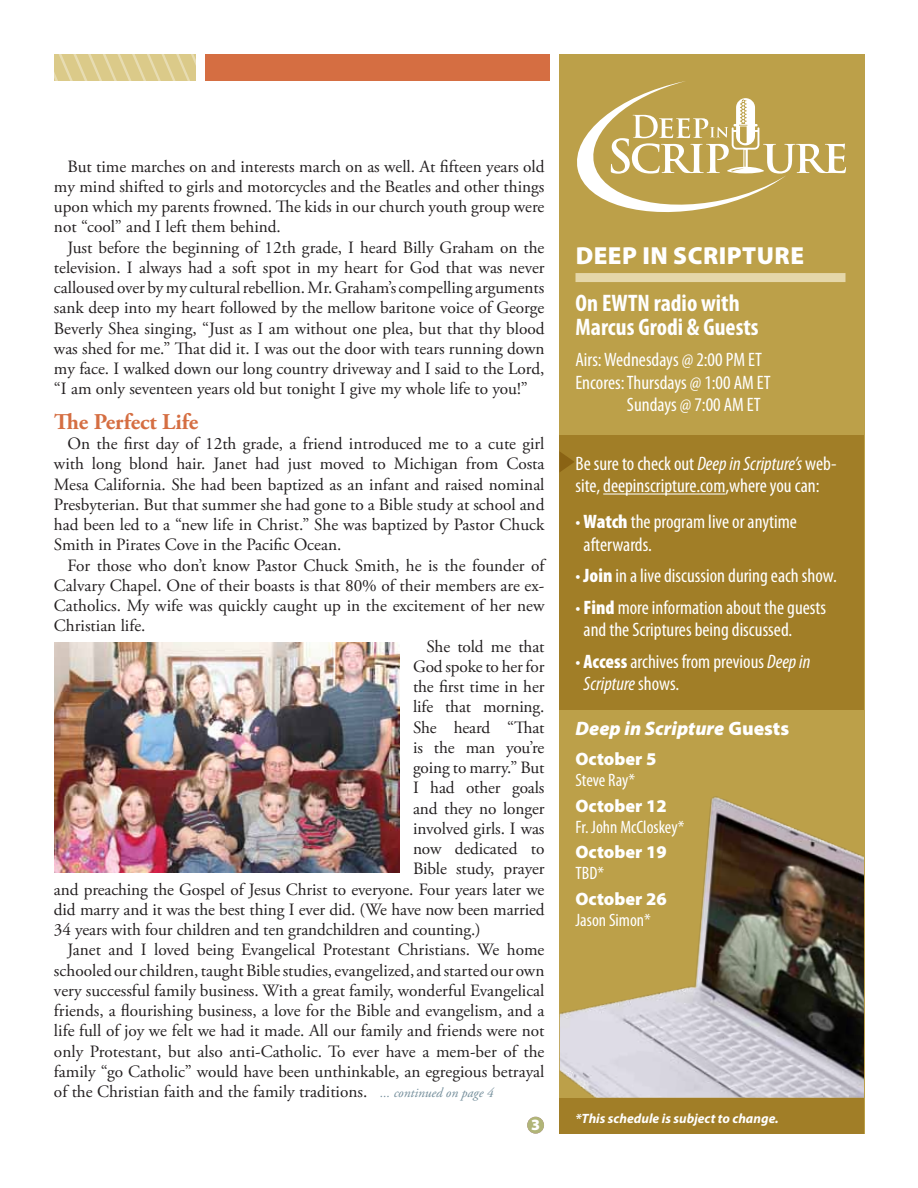
<style>
.page{position:relative;width:918px;height:1188px;background:#fff}
.page>*{position:absolute;margin:0;border:0;box-sizing:border-box;transform-origin:0 0}
.t1{font:900 24.75px "Myriad Pro";letter-spacing:.02em;color:#fff}
.t2{font:700 condensed 24px/24px "Myriad Pro";color:#fff}
.t3{font:700 22.5px "Adobe Garamond Pro";color:#d56e42}
.t4{font:condensed 19.5px/22.5px "Myriad Pro";color:#fff}
.t5{font:italic 900 19.5px "Myriad Pro";color:#fff}
.t6{font:condensed 18px "Myriad Pro";color:#fff}
.t7{font:900 18px "Myriad Pro";color:#fff}
.t8{font:17.25px/20.2px "Adobe Garamond Pro";color:#231f20;text-align:justify}
.t9{font:900 15.75px "Myriad Pro";color:#fff}
.t10{font:italic 700 13.5px "Myriad Pro";color:#fff}
.s1{font-style:italic;font-size:13.5px;color:#748e9b}
.s2{font-style:italic}
.s3{font-weight:900}
.s4{font-style:normal}
</style>
<div class="page">
<div style="left:558px;top:54px;width:307px;height:1080px;background:#bca049"></div>
<div style="left:202px;top:54px;width:352px;height:27px;background:#d56e42"></div>
<svg style="left:54px;top:54px;width:142px;height:27px;background:#ddcd90"></svg>
<div style="left:196px;top:4px;width:9px;height:90px;background:#fff"></div>
<div style="left:557px;top:435px;width:307px;height:274px;background:#a17e27"></div>
<div style="left:557px;top:1098px;width:307px;height:36px;background:#a17e27"></div>
<svg style="left:577px;top:81px;width:269px;height:131px"></svg>
<img style="left:560px;top:796px;width:304px;height:302px">
<div style="left:550px;top:0;width:9px;height:1188px;background:#fff"></div>
<div style="left:527px;top:1117px;width:17px;height:17px;background:#b1b578;border-radius:50%"></div>
<div style="left:576px;top:273px;width:270px;height:9px;background:#e5d7a9"></div>
<hr style="left:603px;top:494px;width:122px;height:1px;background:#fff">
<svg style="left:559px;top:452px;width:15px;height:20px"></svg>
<img style="left:54px;top:642px;width:346px;height:230px">
<p class="t8" style="left:54px;top:157px;width:492px;text-indent:14px">But time marches on and interests march on as well. At fifteen years old my mind shifted to girls and motorcycles and the Beatles and other things upon which my parents frowned. The kids in our church youth group were not “cool” and I left them behind.</p>
<p class="t8" style="left:54px;top:238px;width:492px;text-indent:14px">Just before the beginning of 12th grade, I heard Billy Graham on the television. I always had a soft spot in my heart for God that was never calloused over by my cultural rebellion. Mr. Graham’s compelling arguments sank deep into my heart followed by the mellow baritone voice of George Beverly Shea singing, “Just as I am without one plea, but that thy blood was shed for me.” That did it. I was out the door with tears running down my face. I walked down our long country driveway and I said to the Lord, “I am only seventeen years old but tonight I give my whole life to you!”</p>
<h3 class="t3" style="left:54px;top:409px;width:146px">The Perfect Life</h3>
<p class="t8" style="left:54px;top:434px;width:492px;text-indent:14px">On the first day of 12th grade, a friend introduced me to a cute girl with long blond hair. Janet had just moved to Michigan from Costa Mesa California. She had been baptized as an infant and raised nominal Presbyterian. But that summer she had gone to a Bible study at school and had been led to a “new life in Christ.” She was baptized by Pastor Chuck Smith in Pirates Cove in the Pacific Ocean.</p>
<p class="t8" style="left:68px;top:556px;width:479px">For those who don’t know Pastor Chuck Smith, he is the founder of</p>
<p class="t8" style="left:54px;top:576px;width:492px">Calvary Chapel. One of their boasts is that 80% of their members are ex-</p>
<p class="t8" style="left:54px;top:596px;width:492px">Catholics. My wife was quickly caught up in the excitement of her new</p>
<p class="t8" style="left:54px;top:616px;width:93px">Christian life.</p>
<p class="t8" style="left:427px;top:637px;width:119px">She told me that</p>
<p class="t8" style="left:413px;top:657px;width:133px">God spoke to her for</p>
<p class="t8" style="left:413px;top:677px;width:133px">the first time in her</p>
<p class="t8" style="left:413px;top:697px;width:133px">life that morning.</p>
<p class="t8" style="left:413px;top:718px;width:133px">She heard “That</p>
<p class="t8" style="left:413px;top:738px;width:133px">is the man you’re</p>
<p class="t8" style="left:413px;top:758px;width:133px">going to marry.” But</p>
<p class="t8" style="left:413px;top:778px;width:133px">I had other goals</p>
<p class="t8" style="left:413px;top:799px;width:133px">and they no longer</p>
<p class="t8" style="left:413px;top:819px;width:133px">involved girls. I was</p>
<p class="t8" style="left:413px;top:839px;width:133px">now dedicated to</p>
<p class="t8" style="left:413px;top:859px;width:133px">Bible study, prayer</p>
<p class="t8" style="left:54px;top:880px;width:492px">and preaching the Gospel of Jesus Christ to everyone. Four years later we</p>
<p class="t8" style="left:54px;top:900px;width:492px">did marry and it was the best thing I ever did. (We have now been married</p>
<p class="t8" style="left:54px;top:920px;width:428px">34 years with four children and ten grandchildren and counting.)</p>
<p class="t8" style="left:67px;top:940px;width:478px">Janet and I loved being Evangelical Protestant Christians. We home</p>
<p class="t8" style="left:54px;top:961px;width:492px">schooled our children, taught Bible studies, evangelized, and started our own</p>
<p class="t8" style="left:54px;top:981px;width:492px">very successful family business. With a great family, wonderful Evangelical</p>
<p class="t8" style="left:54px;top:1001px;width:492px">friends, a flourishing business, a love for the Bible and evangelism, and a</p>
<p class="t8" style="left:54px;top:1021px;width:492px">life full of joy we felt we had it made. All our family and friends were not</p>
<p class="t8" style="left:54px;top:1042px;width:492px">only Protestant, but also anti-Catholic. To ever have a mem-ber of the</p>
<p class="t8" style="left:54px;top:1062px;width:492px">family “go Catholic” would have been unthinkable, an egregious betrayal</p>
<p class="t8" style="left:54px;top:1082px;width:441px">of the Christian faith and the family traditions. <span class="s1">... continued on page 4</span></p>
<p class="t9" style="left:531px;top:1114px;width:11px">3</p>
<h1 class="t1" style="left:576px;top:239px;width:33px">Deep</h1>
<h1 class="t1" style="left:642px;top:239px;width:161px">In Scripture</h1>
<h2 class="t2" style="left:575px;top:291px;width:185px">On EWTN radio with<br>Marcus Grodi &amp; Guests</h2>
<p class="t4" style="left:575px;top:348px;width:188px">Airs: Wednesdays @ 2:00 PM ET</p>
<p class="t4" style="left:575px;top:371px;width:197px">Encores: Thursdays @ 1:00 AM ET</p>
<p class="t4" style="left:627px;top:393px;width:135px">Sundays @ 7:00 AM ET</p>
<p class="t4" style="left:575px;top:452px;width:263px">Be sure to check out <span class="s2">Deep in Scripture’s</span> web&shy;site, deepinscripture.com,where you can:</p>
<p class="t4" style="left:584px;top:510px;width:215px;text-indent:-8px">• <span class="s3">Watch</span> the program live or anytime afterwards.</p>
<p class="t4" style="left:575px;top:564px;width:263px">• <span class="s3">Join</span> in a live discussion during each show.</p>
<p class="t4" style="left:584px;top:596px;width:244px;text-indent:-8px">• <span class="s3">Find</span> more information about the guests and the Scriptures being discussed.</p>
<p class="t4" style="left:584px;top:650px;width:228px;text-indent:-8px">• <span class="s3">Access</span> archives from previous <span class="s2">Deep in<br>Scripture</span> shows.</p>
<p class="t5" style="left:575px;top:716px;width:215px">Deep in Scripture <span class="s4">Guests</span></p>
<p class="t7" style="left:575px;top:747px;width:82px">October 5</p>
<p class="t6" style="left:575px;top:769px;width:61px">Steve Ray*</p>
<p class="t7" style="left:575px;top:793px;width:93px">October 12</p>
<p class="t6" style="left:575px;top:816px;width:110px">Fr. John McCloskey*</p>
<p class="t7" style="left:575px;top:840px;width:93px">October 19</p>
<p class="t6" style="left:575px;top:862px;width:30px">TBD*</p>
<p class="t7" style="left:575px;top:887px;width:93px">October 26</p>
<p class="t6" style="left:575px;top:909px;width:77px">Jason Simon*</p>
<p class="t10" style="left:576px;top:1111px;width:205px">*This schedule is subject to change.</p>
</div>
